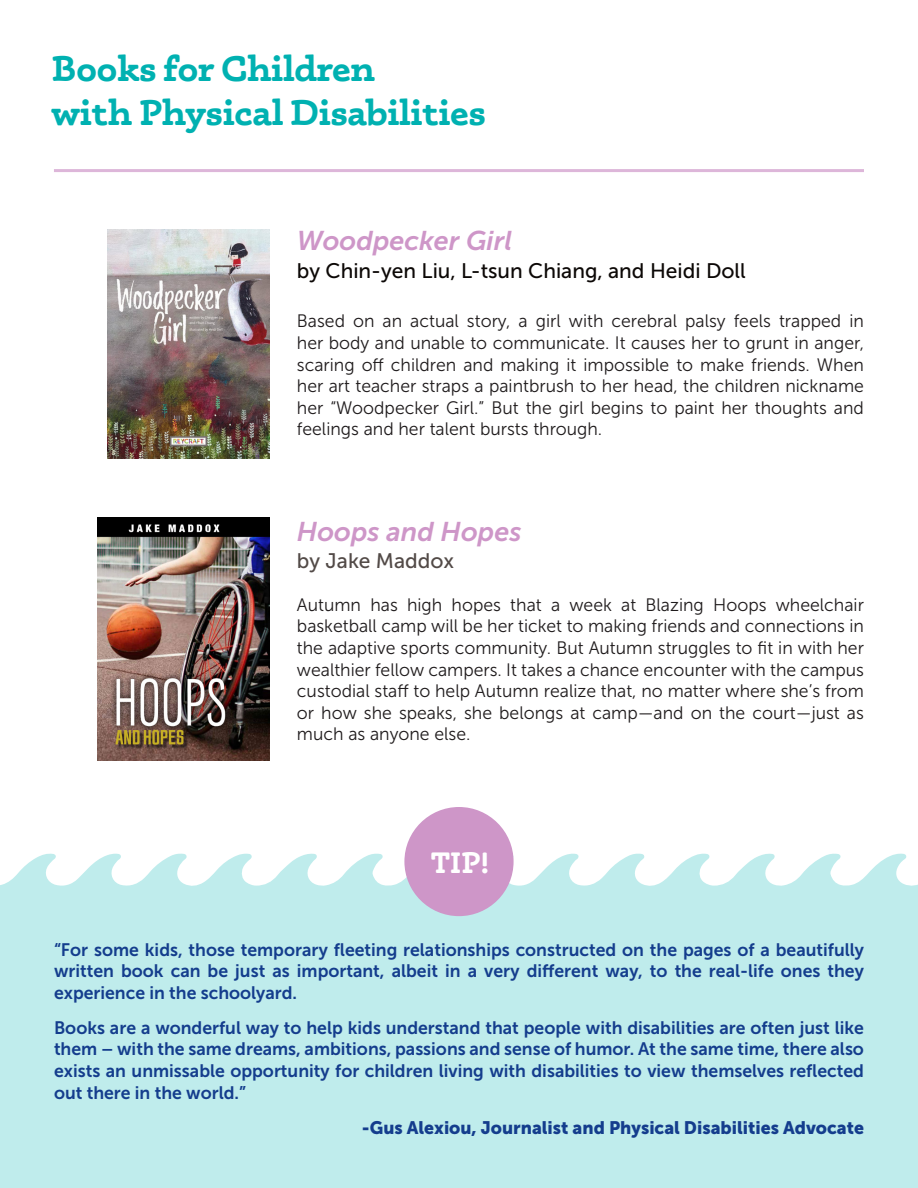
<style>
.page{position:relative;width:918px;height:1188px;background:#fff}
.page>*{position:absolute;margin:0;border:0;box-sizing:border-box;transform-origin:0 0}
.Book_Category{font:700 36px "Phoreus Cherokee";color:#00b1b1}
.t1{font:700 30px "Phoreus Cherokee";color:#fff}
.Book_Title{font:italic 27px "Museo Sans 700";color:#ce96c8}
.t2{font:21px "Museo Sans 500";color:#0c0806}
.Book_Title-2{font:21px "Museo Sans 500";color:#524a47}
.t3{font:18px/21.6px "Museo Sans 300";color:#1f1b1c;text-align:justify}
.Header_1{font:18px/21.6px "Museo Sans 700";color:#143d8d;text-align:justify}
.Header_1-2{font:18px "Museo Sans 900";color:#143d8d}
</style>
<div class="page">
<div style="left:0;top:853px;width:918px;height:335px;background:#bfecec"></div>
<div style="left:404px;top:807px;width:110px;height:109px;background:#ce96c8;border-radius:50%"></div>
<img style="left:98px;top:518px;width:172px;height:243px">
<img style="left:108px;top:230px;width:162px;height:229px">
<hr style="left:54px;top:169px;width:810px;height:3px;background:#ddb6d9">
<p class="Book_Category" style="left:52px;top:46px;width:325px">Books for Children</p>
<p class="Book_Category" style="left:52px;top:90px;width:436px">with Physical Disabilities</p>
<p class="Book_Title" style="left:297px;top:225px;width:217px">Woodpecker Girl</p>
<p class="t2" style="left:297px;top:259px;width:450px">by Chin-yen Liu, L-tsun Chiang, and Heidi Doll</p>
<p class="t3" style="left:297px;top:311px;width:569px">Based on an actual story, a girl with cerebral palsy feels trapped in her body and unable to communicate. It causes her to grunt in anger, scaring off children and making it impossible to make friends. When her art teacher straps a paintbrush to her head, the children nickname her “Woodpecker Girl.” But the girl begins to paint her thoughts and feelings and her talent bursts through.</p>
<p class="Book_Title" style="left:297px;top:516px;width:226px">Hoops and Hopes</p>
<p class="Book_Title-2" style="left:297px;top:549px;width:159px">by Jake Maddox</p>
<p class="t3" style="left:297px;top:594px;width:569px">Autumn has high hopes that a week at Blazing Hoops wheelchair basketball camp will be her ticket to making friends and connections in the adaptive sports community. But Autumn struggles to fit in with her wealthier fellow campers. It takes a chance encounter with the campus custodial staff to help Autumn realize that, no matter where she’s from or how she speaks, she belongs at camp—and on the court—just as much as anyone else.</p>
<p class="t1" style="left:431px;top:844px;width:60px">TIP!</p>
<p class="Header_1" style="left:54px;top:938px;width:811px">“For some kids, those temporary fleeting relationships constructed on the pages of a beautifully written book can be just as important, albeit in a very different way, to the real-life ones they experience in the schoolyard.</p>
<p class="Header_1" style="left:54px;top:1017px;width:812px">Books are a wonderful way to help kids understand that people with disabilities are often just like them – with the same dreams, ambitions, passions and sense of humor. At the same time, there also exists an unmissable opportunity for children living with disabilities to view themselves reflected out there in the world.”</p>
<p class="Header_1-2" style="left:362px;top:1117px;width:504px">-Gus Alexiou, Journalist and Physical Disabilities Advocate</p>
</div>
